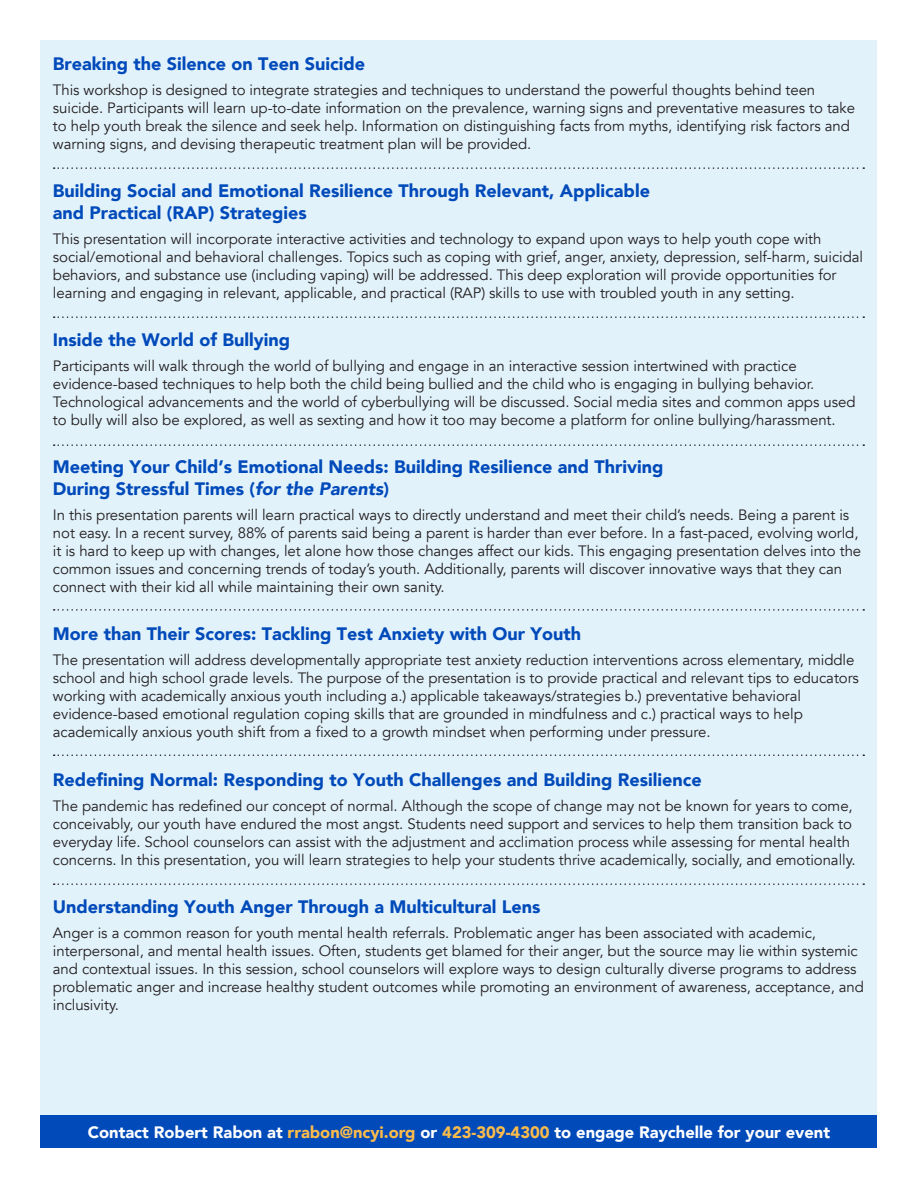
<style>
.page{position:relative;width:918px;height:1188px;background:#fff}
.page>*{position:absolute;margin:0;border:0;box-sizing:border-box;transform-origin:0 0}
.t1{font:900 18px/21.6px "Avenir";color:#004aba}
.t2{font:900 16.5px "Avenir";color:#fff}
.t3{font:15px/18px "Avenir";letter-spacing:-.005em;color:#231f20}
.s1{font-style:italic}
.s2{color:#fdbc4a}
</style>
<div class="page">
<div style="left:40px;top:40px;width:838px;height:1084px;background:#e2f2fb"></div>
<div style="left:40px;top:1115px;width:838px;height:33px;background:#004aba"></div>
<svg style="left:54px;top:167px;width:810px;height:2px"></svg>
<svg style="left:54px;top:316px;width:810px;height:2px"></svg>
<svg style="left:54px;top:444px;width:810px;height:2px"></svg>
<svg style="left:54px;top:609px;width:810px;height:2px"></svg>
<svg style="left:54px;top:754px;width:810px;height:2px"></svg>
<svg style="left:54px;top:883px;width:810px;height:2px"></svg>
<p class="t1" style="left:53px;top:52px;width:314px">Breaking the Silence on Teen Suicide</p>
<p class="t3" style="left:53px;top:81px;width:804px">This workshop is designed to integrate strategies and techniques to understand the powerful thoughts behind teen suicide. Participants will learn up-to-date information on the prevalence, warning signs and preventative measures to take to help youth break the silence and seek help. Information on distinguishing facts from myths, identifying risk factors and warning signs, and devising therapeutic treatment plan will be provided.</p>
<p class="t1" style="left:53px;top:180px;width:599px">Building Social and Emotional Resilience Through Relevant, Applicable and Practical (RAP) Strategies</p>
<p class="t3" style="left:53px;top:230px;width:812px">This presentation will incorporate interactive activities and technology to expand upon ways to help youth cope with social/emotional and behavioral challenges. Topics such as coping with grief, anger, anxiety, depression, self-harm, suicidal behaviors, and substance use (including vaping) will be addressed. This deep exploration will provide opportunities for learning and engaging in relevant, applicable, and practical (RAP) skills to use with troubled youth in any setting.</p>
<p class="t1" style="left:53px;top:329px;width:239px">Inside the World of Bullying</p>
<p class="t3" style="left:53px;top:357px;width:804px">Participants will walk through the world of bullying and engage in an interactive session intertwined with practice evidence-based techniques to help both the child being bullied and the child who is engaging in bullying behavior.<br>Technological advancements and the world of cyberbullying will be discussed. Social media sites and common apps used to bully will also be explored, as well as sexting and how it too may become a platform for online bullying/harassment.</p>
<p class="t1" style="left:53px;top:456px;width:612px">Meeting Your Child’s Emotional Needs: Building Resilience and Thriving<br>During Stressful Times (<span class="s1">for the Parents</span>)</p>
<p class="t3" style="left:53px;top:506px;width:810px">In this presentation parents will learn practical ways to directly understand and meet their child’s needs. Being a parent is not easy. In a recent survey, 88% of parents said being a parent is harder than ever before. In a fast-paced, evolving world, it is hard to keep up with changes, let alone how those changes affect our kids. This engaging presentation delves into the common issues and concerning trends of today’s youth. Additionally, parents will discover innovative ways that they can connect with their kid all while maintaining their own sanity.</p>
<p class="t1" style="left:53px;top:623px;width:530px">More than Their Scores: Tackling Test Anxiety with Our Youth</p>
<p class="t3" style="left:53px;top:651px;width:808px">The presentation will address developmentally appropriate test anxiety reduction interventions across elementary, middle school and high school grade levels. The purpose of the presentation is to provide practical and relevant tips to educators working with academically anxious youth including a.) applicable takeaways/strategies b.) preventative behavioral evidence-based emotional regulation coping skills that are grounded in mindfulness and c.) practical ways to help academically anxious youth shift from a fixed to a growth mindset when performing under pressure.</p>
<p class="t1" style="left:53px;top:768px;width:651px">Redefining Normal: Responding to Youth Challenges and Building Resilience</p>
<p class="t3" style="left:53px;top:797px;width:804px">The pandemic has redefined our concept of normal. Although the scope of change may not be known for years to come, conceivably, our youth have endured the most angst. Students need support and services to help them transition back to everyday life. School counselors can assist with the adjustment and acclimation process while assessing for mental health concerns. In this presentation, you will learn strategies to help your students thrive academically, socially, and emotionally.</p>
<p class="t1" style="left:53px;top:896px;width:489px">Understanding Youth Anger Through a Multicultural Lens</p>
<p class="t3" style="left:53px;top:924px;width:813px">Anger is a common reason for youth mental health referrals. Problematic anger has been associated with academic, interpersonal, and mental health issues. Often, students get blamed for their anger, but the source may lie within systemic and contextual issues. In this session, school counselors will explore ways to design culturally diverse programs to address problematic anger and increase healthy student outcomes while promoting an environment of awareness, acceptance, and inclusivity.</p>
<p class="t2" style="left:88px;top:1118px;width:744px">Contact Robert Rabon at <span class="s2">rrabon@ncyi.org</span> or <span class="s2">423-309-4300</span> to engage Raychelle for your event</p>
</div>
